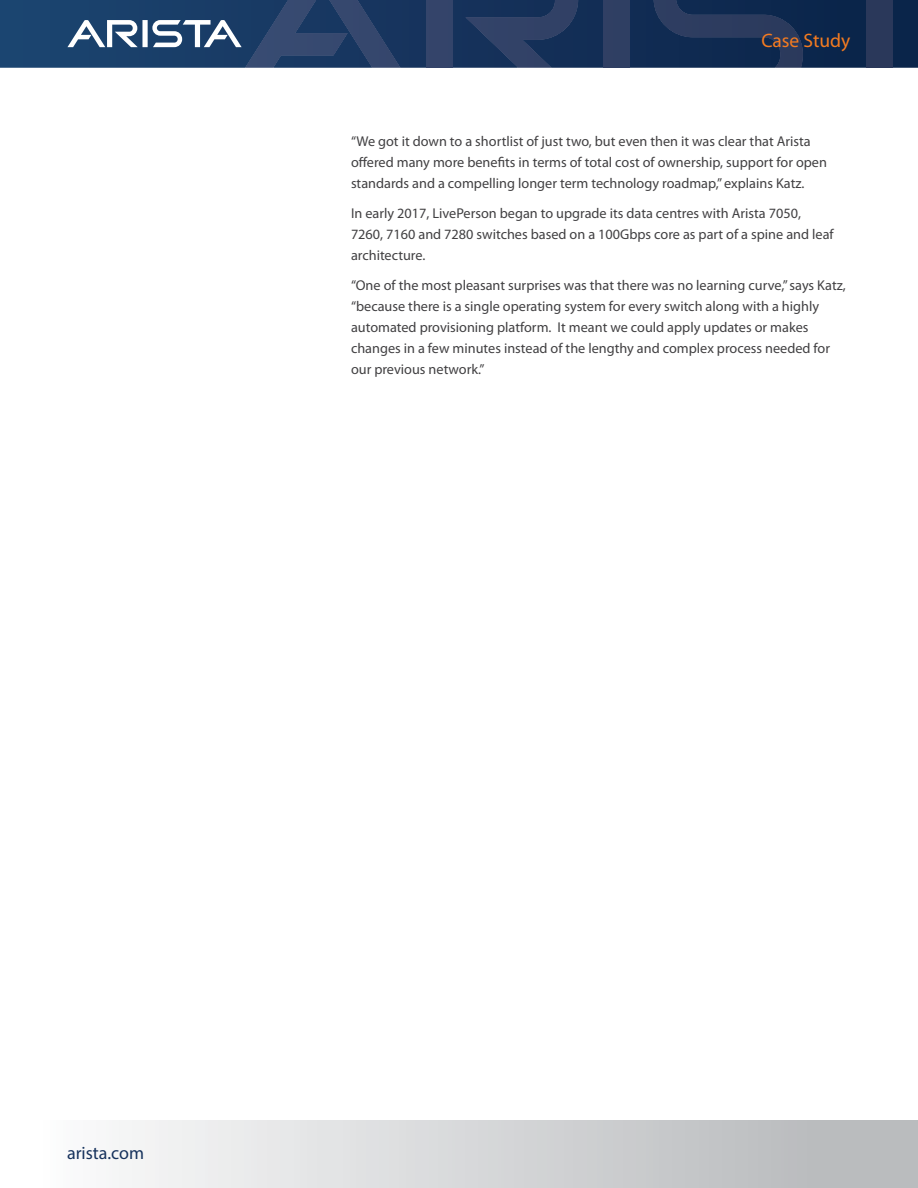
<style>
.page{position:relative;width:918px;height:1188px;background:#fff}
.page>*{position:absolute;margin:0;border:0;box-sizing:border-box;transform-origin:0 0}
.t1{font:19.5px "Myriad Pro";color:#f47b20}
.t2{font:18px "Myriad Pro";color:#16325c}
.t3{font:14.25px/21px "Myriad Pro";color:#414042}
</style>
<div class="page">
<svg style="left:0;top:0;width:918px;height:68px;background:#13325a"></svg>
<div style="left:426px;top:0;width:26px;height:68px;background:#34446a"></div>
<svg style="left:465px;top:0;width:113px;height:68px;background:#22385f"></svg>
<svg style="left:67px;top:0;width:333px;height:68px;background:#334f75"></svg>
<div style="left:604px;top:0;width:26px;height:68px;background:#2f3f63"></div>
<svg style="left:654px;top:0;width:149px;height:68px;background:#1a3156"></svg>
<div style="left:867px;top:0;width:26px;height:68px;background:#2a385a"></div>
<div style="left:0;top:1120px;width:918px;height:68px;background:linear-gradient(to right,#fff,#b3b5b7)"></div>
<h1 class="t1" style="left:761px;top:29px;width:91px">Case Study</h1>
<p class="t3" style="left:351px;top:130px;width:478px">“We got it down to a shortlist of just two, but even then it was clear that Arista offered many more benefits in terms of total cost of ownership, support for open standards and a compelling longer term technology roadmap,” explains Katz.</p>
<p class="t3" style="left:351px;top:202px;width:484px">In early 2017, LivePerson began to upgrade its data centres with Arista 7050,<br>7260, 7160 and 7280 switches based on a 100Gbps core as part of a spine and leaf architecture.</p>
<p class="t3" style="left:351px;top:275px;width:496px">“One of the most pleasant surprises was that there was no learning curve,” says Katz, “because there is a single operating system for every switch along with a highly automated provisioning platform. It meant we could apply updates or makes changes in a few minutes instead of the lengthy and complex process needed for our previous network.”</p>
<p class="t2" style="left:67px;top:1142px;width:79px">arista.com</p>
</div>
